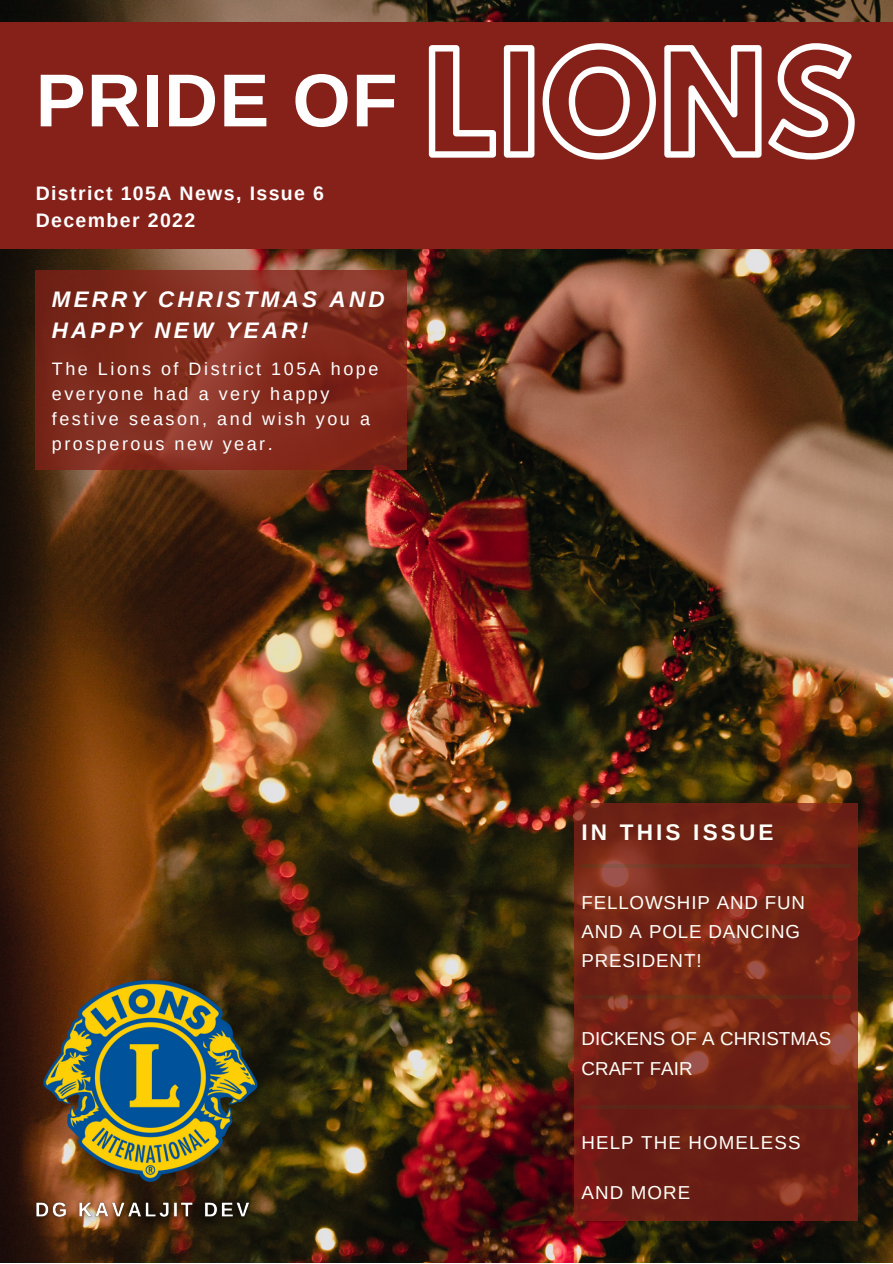
<style>
.page{position:relative;width:893px;height:1264px;background:#fff}
.page>*{position:absolute;margin:0;border:0;box-sizing:border-box;transform-origin:0 0}
.t1{font:700 75px "Arimo";letter-spacing:.015em;color:#fefefe}
.t2{font:italic 700 22.5px/31.2px "Arimo";letter-spacing:.14em;color:#fff}
.t3{font:700 22.5px "Arimo";letter-spacing:.14em;color:#fffff9}
.t4{font:700 19.5px/27px "Arimo";letter-spacing:.07em;color:#fefefe}
.t5{font:18.75px/29.2px "Arimo";letter-spacing:.045em;color:#fffff9}
.t6{font:18.75px/29.2px "Arimo";letter-spacing:.005em;color:#fffff9}
.t7{font:18px/25px "Arimo";letter-spacing:.14em;color:#fff}
.s1{font-family:"Hussar Ekologiczne 1";font-weight:400;font-size:128.55px}
</style>
<div class="page">
<img style="left:0;top:0;width:892px;height:1262px">
<svg style="left:574px;top:803px;width:284px;height:417px;background:#722316"></svg>
<hr style="left:582px;top:995px;width:268px;height:3px;background:#20662e">
<hr style="left:582px;top:1105px;width:268px;height:3px;background:#20662e">
<svg style="left:582px;top:864px;width:268px;height:4px"></svg>
<svg style="left:36px;top:271px;width:371px;height:199px;background:#812b1e"></svg>
<img style="left:36px;top:966px;width:226px;height:227px;border-radius:50%">
<div style="left:0;top:22px;width:892px;height:227px;background:#852119"></div>
<img style="left:27px;top:1188px;width:235px;height:42px">
<h1 class="t1" style="left:36px;top:58px;width:824px">PRIDE OF <span class="s1">LIONS</span></h1>
<p class="t4" style="left:36px;top:180px;width:290px">District 105A News, Issue 6<br>December 2022</p>
<p class="t2" style="left:52px;top:284px;width:334px">MERRY CHRISTMAS AND<br>HAPPY NEW YEAR!</p>
<p class="t7" style="left:52px;top:356px;width:328px">The Lions of District 105A hope everyone had a very happy festive season, and wish you a prosperous new year.</p>
<p class="t3" style="left:581px;top:819px;width:194px">IN THIS ISSUE</p>
<p class="t5" style="left:581px;top:887px;width:225px">FELLOWSHIP AND FUN<br>AND A POLE DANCING<br>PRESIDENT!</p>
<p class="t6" style="left:581px;top:1024px;width:251px">DICKENS OF A CHRISTMAS<br>CRAFT FAIR</p>
<p class="t5" style="left:581px;top:1127px;width:220px">HELP THE HOMELESS</p>
<p class="t5" style="left:581px;top:1178px;width:110px">AND MORE</p>
</div>
